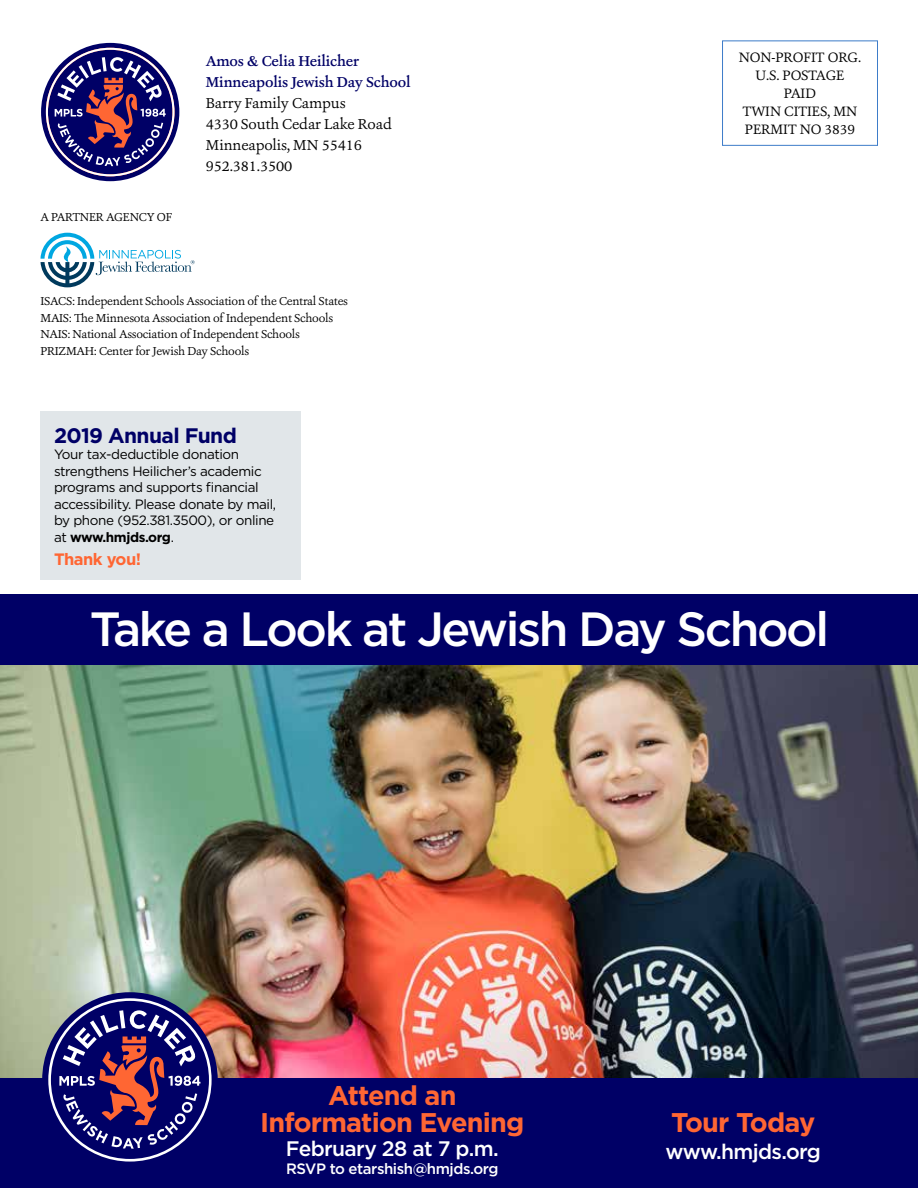
<style>
.page{position:relative;width:918px;height:1188px;background:#fff}
.page>*{position:absolute;margin:0;border:0;box-sizing:border-box;transform-origin:0 0}
.t1{font:500 48px "Gotham";letter-spacing:-.05em;color:#fff}
.t2{font:700 27px/27px "Gotham";letter-spacing:-.03em;color:#f63;text-align:center}
.t3{font:500 21px "Gotham";letter-spacing:-.03em;color:#fff}
.t4{font:700 21px "Gotham";letter-spacing:-.03em;color:#006}
.t5{font:700 16.5px "Gotham";letter-spacing:-.03em;color:#f63}
.t6{font:15px/21px "Ashbury";letter-spacing:-.01em;color:#000}
.t7{font:500 15px/21px "Ashbury";letter-spacing:-.01em;color:#006}
.t8{font:500 15px "Gotham";letter-spacing:-.03em;color:#fff}
.t9{font:14.25px/18px "Ashbury";letter-spacing:-.01em;color:#000;text-align:center}
.t10{font:13.5px/16.5px "Gotham";letter-spacing:-.03em;color:#000}
.t11{font:12px/16.5px "Ashbury";letter-spacing:-.02em;color:#000}
.s1{font-weight:700}
</style>
<div class="page">
<svg style="left:41px;top:233px;width:154px;height:54px"></svg>
<div style="left:722px;top:40px;width:156px;height:106px;border:1px solid #3d7cc9"></div>
<svg style="left:41px;top:43px;width:138px;height:138px;background:#34307f"></svg>
<svg style="left:55px;top:57px;width:111px;height:109px;background:#4c3879"></svg>
<div style="left:40px;top:411px;width:262px;height:168px;background:#e1e6e9"></div>
<img style="left:0;top:665px;width:918px;height:413px">
<div style="left:0;top:1078px;width:918px;height:110px;background:#006"></div>
<div style="left:0;top:594px;width:918px;height:71px;background:#006"></div>
<div style="left:42px;top:992px;width:176px;height:176px;background:#006;border-radius:50%"></div>
<svg style="left:48px;top:998px;width:164px;height:164px"></svg>
<p class="t11" style="left:40px;top:209px;width:134px">A PARTNER AGENCY OF</p>
<p class="t7" style="left:206px;top:50px;width:206px">Amos &amp; Celia Heilicher<br>Minneapolis Jewish Day School</p>
<p class="t6" style="left:206px;top:92px;width:188px">Barry Family Campus<br>4330 South Cedar Lake Road<br>Minneapolis, MN 55416<br>952.381.3500</p>
<p class="t11" style="left:40px;top:293px;width:309px">ISACS: Independent Schools Association of the Central States MAIS: The Minnesota Association of Independent Schools NAIS: National Association of Independent Schools PRIZMAH: Center for Jewish Day Schools</p>
<h3 class="t4" style="left:54px;top:421px;width:184px">2019 Annual Fund</h3>
<p class="t10" style="left:54px;top:446px;width:224px">Your tax-deductible donation strengthens Heilicher’s academic programs and supports financial accessibility. Please donate by mail, by phone (952.381.3500), or online at <span class="s1">www.hmjds.org</span>.</p>
<h3 class="t5" style="left:54px;top:548px;width:89px">Thank you!</h3>
<p class="t9" style="left:739px;top:49px;width:124px">NON-PROFIT ORG.<br>U.S. POSTAGE<br>PAID<br>TWIN CITIES, MN<br>PERMIT NO 3839</p>
<h1 class="t1" style="left:90px;top:598px;width:741px">Take a Look at Jewish Day School</h1>
<h2 class="t2" style="left:260px;top:1082px;width:266px">Attend an<br>Information Evening</h2>
<h3 class="t3" style="left:286px;top:1135px;width:214px">February 28 at 7 p.m.</h3>
<p class="t8" style="left:286px;top:1159px;width:214px">RSVP to etarshish@hmjds.org</p>
<h2 class="t2" style="left:671px;top:1109px;width:145px">Tour Today</h2>
<h3 class="t3" style="left:666px;top:1138px;width:157px">www.hmjds.org</h3>
</div>
